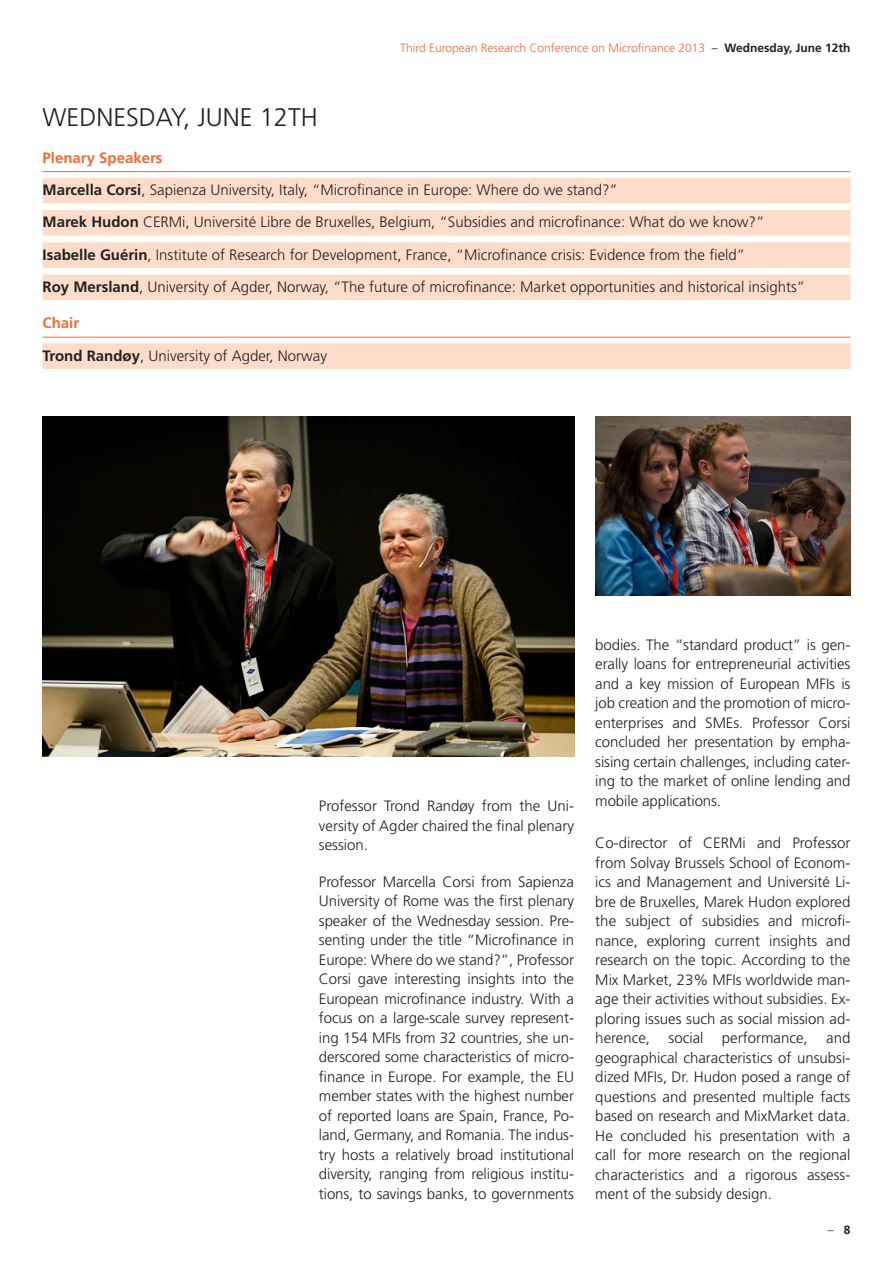
<style>
.page{position:relative;width:893px;height:1263px;background:#fff}
.page>*{position:absolute;margin:0;border:0;box-sizing:border-box;transform-origin:0 0}
.t1{font:300 25.5px "Frutiger";color:#231f20}
.t2{font:300 15px/19.5px "Frutiger";color:#231f20;text-align:justify}
.t3{font:700 15px "Frutiger";color:#f26935}
.t4{font:300 12px "Frutiger";color:#f26935}
.t5{font:300 12px "Frutiger";color:#231f20}
.s1{color:#231f20}
.s2{font-weight:700;color:#231f20}
.s3{font-weight:700}
</style>
<div class="page">
<hr style="left:43px;top:171px;width:807px;height:1px;background:#f26935">
<div style="left:43px;top:178px;width:807px;height:25px;background:#fdddca"></div>
<div style="left:43px;top:210px;width:807px;height:26px;background:#fdddca"></div>
<div style="left:43px;top:242px;width:807px;height:26px;background:#fdddca"></div>
<div style="left:43px;top:275px;width:807px;height:25px;background:#fdddca"></div>
<hr style="left:43px;top:337px;width:807px;height:1px;background:#f26935">
<div style="left:43px;top:343px;width:807px;height:26px;background:#fdddca"></div>
<img style="left:43px;top:417px;width:531px;height:340px">
<img style="left:595px;top:417px;width:255px;height:178px">
<p class="t4" style="left:400px;top:41px;width:452px">Third European Research Conference on Microfinance 2013 <span class="s1">–</span> <span class="s2">Wednesday, June 12th</span></p>
<p class="t1" style="left:43px;top:103px;width:277px">WEDNESDAY, JUNE 12TH</p>
<p class="t3" style="left:43px;top:149px;width:122px">Plenary Speakers</p>
<p class="t2" style="left:43px;top:180px;width:577px"><span class="s3">Marcella Corsi</span>, Sapienza University, Italy, “Microfinance in Europe: Where do we stand?”</p>
<p class="t2" style="left:43px;top:212px;width:723px"><span class="s3">Marek Hudon</span> CERMi, Université Libre de Bruxelles, Belgium, “Subsidies and microfinance: What do we know?”</p>
<p class="t2" style="left:43px;top:245px;width:704px"><span class="s3">Isabelle Guérin</span>, Institute of Research for Development, France, “Microfinance crisis: Evidence from the field”</p>
<p class="t2" style="left:43px;top:277px;width:764px"><span class="s3">Roy Mersland</span>, University of Agder, Norway, “The future of microfinance: Market opportunities and historical insights”</p>
<p class="t3" style="left:43px;top:314px;width:38px">Chair</p>
<p class="t2" style="left:43px;top:346px;width:286px"><span class="s3">Trond Randøy</span>, University of Agder, Norway</p>
<p class="t2" style="left:319px;top:796px;width:257px">Professor Trond Randøy from the Uni&shy;versity of Agder chaired the final plenary session.</p>
<p class="t2" style="left:319px;top:872px;width:257px">Professor Marcella Corsi from Sapienza University of Rome was the first plenary speaker of the Wednesday session. Pre&shy;senting under the title “Microfinance in Europe: Where do we stand?”, Professor Corsi gave interesting insights into the European microfinance industry. With a focus on a large-scale survey represent&shy;ing 154 MFIs from 32 countries, she un&shy;derscored some characteristics of micro&shy;finance in Europe. For example, the EU member states with the highest number of reported loans are Spain, France, Po&shy;land, Germany, and Romania. The indus&shy;try hosts a relatively broad institutional diversity, ranging from religious institu&shy;tions, to savings banks, to governments</p>
<p class="t2" style="left:595px;top:635px;width:257px">bodies. The “standard product” is gen&shy;erally loans for entrepreneurial activities and a key mission of European MFIs is job creation and the promotion of micro&shy;enterprises and SMEs. Professor Corsi concluded her presentation by empha&shy;sising certain challenges, including cater&shy;ing to the market of online lending and mobile applications.</p>
<p class="t2" style="left:595px;top:833px;width:257px">Co-director of CERMi and Professor from Solvay Brussels School of Econom&shy;ics and Management and Université Li&shy;bre de Bruxelles, Marek Hudon explored the subject of subsidies and microfi&shy;nance, exploring current insights and research on the topic. According to the Mix Market, 23% MFIs worldwide man&shy;age their activities without subsidies. Ex&shy;ploring issues such as social mission ad&shy;herence, social performance, and geographical characteristics of unsubsi&shy;dized MFIs, Dr. Hudon posed a range of questions and presented multiple facts based on research and MixMarket data.<br>He concluded his presentation with a call for more research on the regional characteristics and a rigorous assess&shy;ment of the subsidy design.</p>
<p class="t5" style="left:828px;top:1223px;width:24px">– <span class="s3">8</span></p>
</div>
